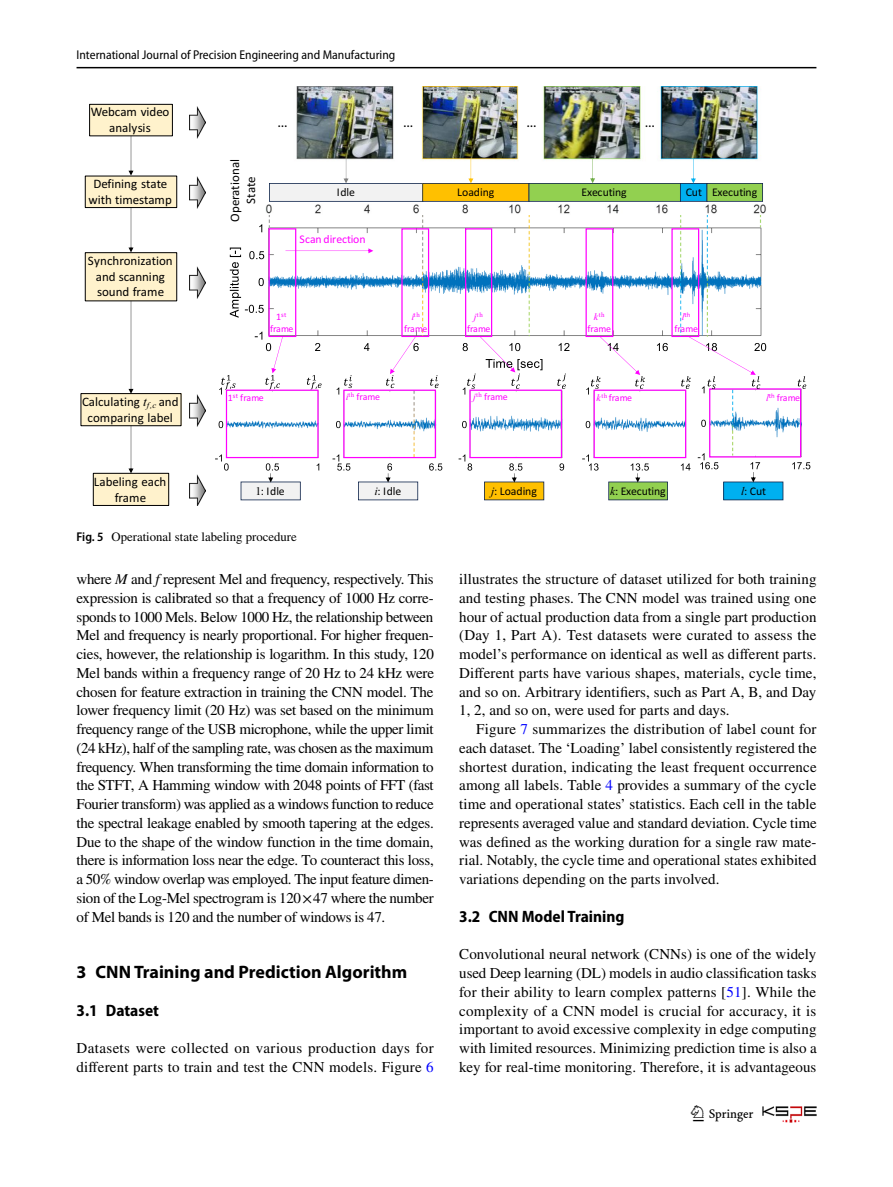
<style>
.page{position:relative;width:893px;height:1187px;background:#fff}
.page>*{position:absolute;margin:0;border:0;box-sizing:border-box;transform-origin:0 0}
.t1{font:22.5px "Springnew Regular 3";color:#000}
.t2{font:700 18px "Myriad Pro";color:#000}
.t3{font:700 semi-condensed 16.5px "Myriad Pro";color:#000}
.t4{font:15px/18.8px "STIX";letter-spacing:.005em;color:#000;text-align:justify}
.t5{font:14.85px "Calibri 3";color:#000}
.t6{font:13.05px/16px "Calibri 3";color:#000;text-align:center}
.t7{font:12.9px "Calibri 3";letter-spacing:.005em;color:#000}
.t8{font:semi-condensed 12.75px "Myriad Pro";color:#000}
.t9{font:12.75px "STIX";color:#000}
.t10{font:11.7px "Calibri 3";letter-spacing:-.005em;color:#000}
.t11{font:11.7px "Calibri 3";color:#f0f}
.t12{font:9.9px "Calibri 3";letter-spacing:-.015em;color:#f0f}
.t13{font:6.75px "Times New Roman";color:#f0f}
.t14{font:6.75px "Calibri 3";color:#f0f}
.s1{font-family:"Times New Roman";font-style:italic}
.s2{font-size:9.9px}
.s3{font-style:italic;font-size:9.9px}
.s4{font-family:"Times New Roman";font-style:italic;font-size:9.9px}
.s5{font-family:"Times New Roman"}
.s6{font-family:"Myriad Pro";font-weight:600;font-stretch:semi-condensed}
.s7{font-style:italic}
.s8{color:#00f}
</style>
<div class="page">
<hr style="left:77px;top:67px;width:739px;height:1px;background:#000">
<img style="left:762px;top:1106px;width:55px;height:16px">
<img style="left:265px;top:207px;width:497px;height:144px">
<img style="left:266px;top:87px;width:500px;height:128px">
<svg style="left:269px;top:159px;width:494px;height:43px"></svg>
<div style="left:89px;top:104px;width:84px;height:32px;background:#fff2cc;border:1px solid #000"></div>
<div style="left:85px;top:176px;width:92px;height:32px;background:#fff2cc;border:1px solid #000"></div>
<div style="left:85px;top:252px;width:92px;height:49px;background:#fff2cc;border:1px solid #000"></div>
<div style="left:81px;top:393px;width:100px;height:32px;background:#fff2cc"></div>
<div style="left:81px;top:393px;width:100px;height:33px;border:1px solid #000"></div>
<div style="left:93px;top:473px;width:76px;height:32px;background:#fff2cc"></div>
<div style="left:93px;top:473px;width:76px;height:32px;border:1px solid #000"></div>
<img style="left:190px;top:107px;width:16px;height:399px">
<svg style="left:129px;top:136px;width:4px;height:40px"></svg>
<svg style="left:129px;top:207px;width:4px;height:45px"></svg>
<svg style="left:129px;top:301px;width:4px;height:93px"></svg>
<svg style="left:129px;top:425px;width:4px;height:48px"></svg>
<svg style="left:215px;top:224px;width:227px;height:276px"></svg>
<svg style="left:459px;top:228px;width:110px;height:272px"></svg>
<svg style="left:582px;top:228px;width:228px;height:272px"></svg>
<p class="t8" style="left:77px;top:48px;width:320px">International Journal of Precision Engineering and Manufacturing</p>
<p class="t6" style="left:91px;top:104px;width:80px">Webcam video analysis</p>
<p class="t5" style="left:278px;top:113px;width:12px">…</p>
<p class="t5" style="left:403px;top:113px;width:12px">…</p>
<p class="t5" style="left:526px;top:113px;width:12px">…</p>
<p class="t5" style="left:645px;top:113px;width:12px">…</p>
<p class="t6" style="left:88px;top:175px;width:85px">Defining state with timestamp</p>
<p class="t6" style="left:88px;top:252px;width:86px">Synchronization and scanning sound frame</p>
<p class="t6" style="left:82px;top:393px;width:98px">Calculating <span class="s1">t</span><sub>f,c</sub> and comparing label</p>
<p class="t7" style="left:94px;top:473px;width:74px">Labeling each</p>
<p class="t6" style="left:115px;top:489px;width:33px">frame</p>
<p class="t6" style="left:227px;top:222px;width:64px;rotate:-90deg">Operational<br>State</p>
<p class="t10" style="left:337px;top:184px;width:20px">Idle</p>
<p class="t10" style="left:457px;top:184px;width:39px">Loading</p>
<p class="t10" style="left:582px;top:184px;width:47px">Executing</p>
<p class="t10" style="left:686px;top:184px;width:73px">Cut Executing</p>
<p class="t11" style="left:300px;top:232px;width:68px">Scan direction</p>
<p class="t14" style="left:276px;top:311px;width:12px"><span class="s2">1</span>st</p>
<p class="t12" style="left:270px;top:322px;width:25px">frame</p>
<p class="t13" style="left:411px;top:310px;width:10px"><span class="s3">i</span>th</p>
<p class="t12" style="left:404px;top:322px;width:25px">frame</p>
<p class="t13" style="left:474px;top:310px;width:10px"><span class="s3">j</span>th</p>
<p class="t12" style="left:467px;top:322px;width:25px">frame</p>
<p class="t13" style="left:594px;top:310px;width:12px"><span class="s3">k</span>th</p>
<p class="t12" style="left:587px;top:322px;width:25px">frame</p>
<p class="t14" style="left:682px;top:311px;width:10px"><span class="s4">l</span>th</p>
<p class="t12" style="left:674px;top:322px;width:25px">frame</p>
<p class="t12" style="left:228px;top:391px;width:37px">1<sup>st</sup> frame</p>
<p class="t12" style="left:346px;top:390px;width:35px"><span class="s1">i</span><sup>th</sup> frame</p>
<p class="t12" style="left:473px;top:390px;width:36px"><span class="s1">j</span><sup>th</sup> frame</p>
<p class="t12" style="left:596px;top:391px;width:37px"><span class="s1">k</span><sup>th</sup> frame</p>
<p class="t12" style="left:766px;top:391px;width:35px"><span class="s1">l</span><sup>th</sup> frame</p>
<p class="t10" style="left:255px;top:484px;width:31px"><span class="s5">1</span>: Idle</p>
<p class="t10" style="left:374px;top:484px;width:28px"><span class="s1">i</span>: Idle</p>
<p class="t10" style="left:491px;top:484px;width:47px"><span class="s1">j</span>: Loading</p>
<p class="t10" style="left:610px;top:484px;width:57px"><span class="s1">k</span>: Executing</p>
<p class="t10" style="left:741px;top:484px;width:26px"><span class="s1">l</span>: Cut</p>
<p class="t9" style="left:77px;top:528px;width:222px"><span class="s6">Fig. 5</span> Operational state labeling procedure</p>
<p class="t4" style="left:77px;top:570px;width:359px">where <span class="s7">M</span> and <span class="s7">f</span> represent Mel and frequency, respectively. This expression is calibrated so that a frequency of 1000 Hz corre&shy;sponds to 1000 Mels. Below 1000 Hz, the relationship between Mel and frequency is nearly proportional. For higher frequen&shy;cies, however, the relationship is logarithm. In this study, 120<br>Mel bands within a frequency range of 20 Hz to 24 kHz were chosen for feature extraction in training the CNN model. The lower frequency limit (20 Hz) was set based on the minimum frequency range of the USB microphone, while the upper limit (24 kHz), half of the sampling rate, was chosen as the maximum frequency. When transforming the time domain information to the STFT, A Hamming window with 2048 points of FFT (fast Fourier transform) was applied as a windows function to reduce the spectral leakage enabled by smooth tapering at the edges.<br>Due to the shape of the window function in the time domain, there is information loss near the edge. To counteract this loss, a 50% window overlap was employed. The input feature dimen&shy;sion of the Log-Mel spectrogram is 120×47 where the number of Mel bands is 120 and the number of windows is 47.</p>
<p class="t2" style="left:77px;top:960px;width:332px">3 CNN Training and Prediction Algorithm</p>
<p class="t3" style="left:77px;top:1000px;width:84px">3.1 Dataset</p>
<p class="t4" style="left:77px;top:1039px;width:359px">Datasets were collected on various production days for different parts to train and test the CNN models. Figure <span class="s8">6</span></p>
<p class="t4" style="left:459px;top:570px;width:359px">illustrates the structure of dataset utilized for both training and testing phases. The CNN model was trained using one hour of actual production data from a single part production (Day 1, Part A). Test datasets were curated to assess the model’s performance on identical as well as different parts.<br>Different parts have various shapes, materials, cycle time, and so on. Arbitrary identifiers, such as Part A, B, and Day 1, 2, and so on, were used for parts and days.</p>
<p class="t4" style="left:459px;top:720px;width:359px;text-indent:17px">Figure <span class="s8">7</span> summarizes the distribution of label count for each dataset. The ‘Loading’ label consistently registered the shortest duration, indicating the least frequent occurrence among all labels. Table <span class="s8">4</span> provides a summary of the cycle time and operational states’ statistics. Each cell in the table represents averaged value and standard deviation. Cycle time was defined as the working duration for a single raw mate&shy;rial. Notably, the cycle time and operational states exhibited variations depending on the parts involved.</p>
<p class="t3" style="left:459px;top:906px;width:167px">3.2 CNN Model Training</p>
<p class="t4" style="left:459px;top:945px;width:359px">Convolutional neural network (CNNs) is one of the widely used Deep learning (DL) models in audio classification tasks for their ability to learn complex patterns [<span class="s8">51</span>]. While the complexity of a CNN model is crucial for accuracy, it is important to avoid excessive complexity in edge computing with limited resources. Minimizing prediction time is also a key for real-time monitoring. Therefore, it is advantageous</p>
<h1 class="t1" style="left:693px;top:1096px;width:62px">1 3</h1>
</div>
